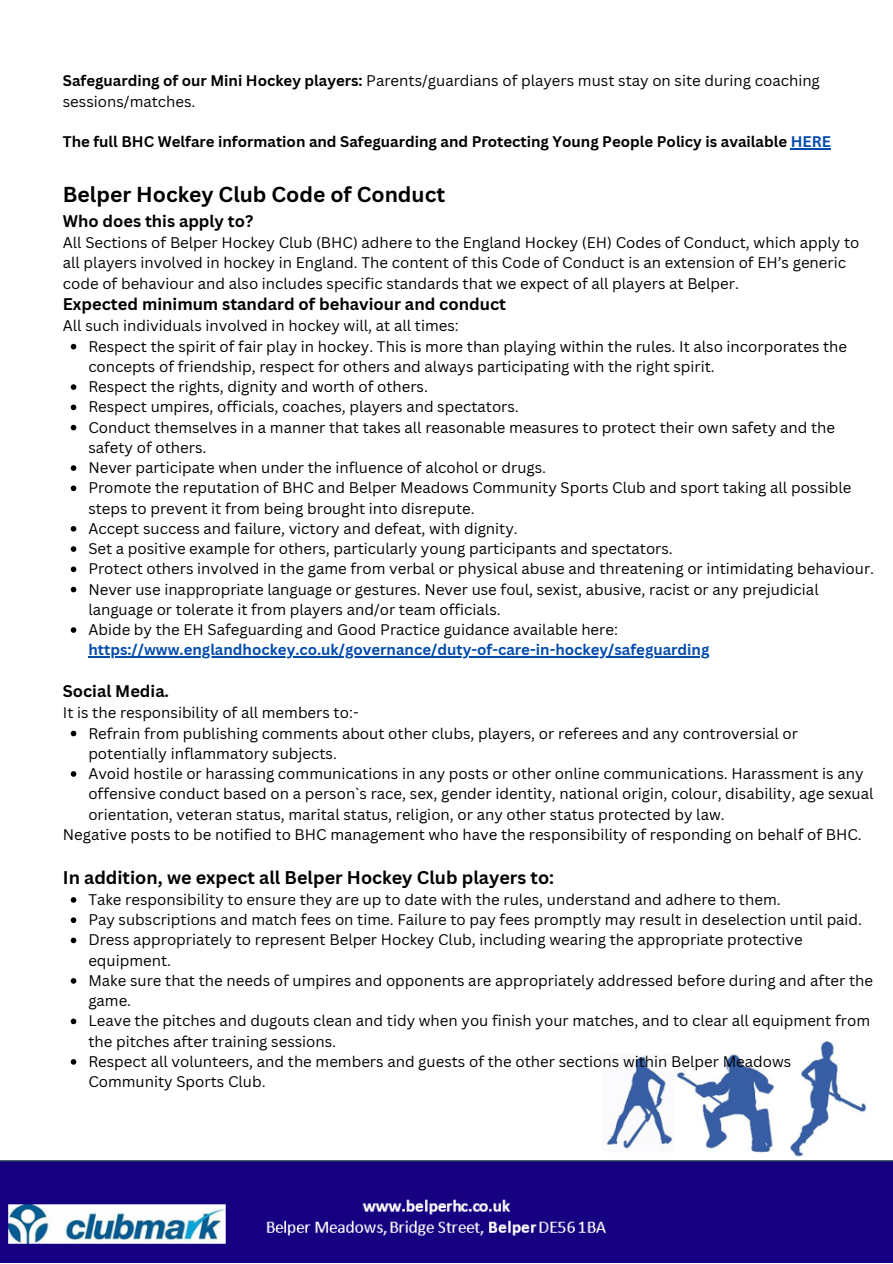
<style>
.page{position:relative;width:893px;height:1264px;background:#fff}
.page>*{position:absolute;margin:0;border:0;box-sizing:border-box;transform-origin:0 0}
.t1{font:700 21px "Canva Sans";color:#000}
.t2{font:700 17.85px "Canva Sans";color:#000}
.t3{font:700 16.5px "Canva Sans";color:#000}
.t4{font:700 16.35px "Canva Sans";color:#000}
.t5{font:15px/20.2px "Canva Sans";color:#000}
.t6{font:700 15px/20.2px "Canva Sans";color:#004aad}
.t7{font:700 15px "Canva Sans";color:#000}
.s1{font-weight:700}
.s2{color:#004aad}
.s3{font-weight:400;color:#000}
</style>
<div class="page">
<img style="left:0;top:1020px;width:892px;height:242px">
<svg style="left:71px;top:344px;width:5px;height:5px"></svg>
<svg style="left:71px;top:384px;width:5px;height:6px"></svg>
<svg style="left:71px;top:404px;width:5px;height:6px"></svg>
<svg style="left:71px;top:425px;width:5px;height:5px"></svg>
<svg style="left:71px;top:465px;width:5px;height:6px"></svg>
<svg style="left:71px;top:485px;width:5px;height:6px"></svg>
<svg style="left:71px;top:526px;width:5px;height:5px"></svg>
<svg style="left:71px;top:546px;width:5px;height:6px"></svg>
<svg style="left:71px;top:566px;width:5px;height:6px"></svg>
<svg style="left:71px;top:586px;width:5px;height:6px"></svg>
<svg style="left:71px;top:627px;width:5px;height:6px"></svg>
<hr style="left:88px;top:656px;width:621px;height:1px;background:#004aad">
<svg style="left:71px;top:730px;width:5px;height:6px"></svg>
<svg style="left:71px;top:771px;width:5px;height:5px"></svg>
<svg style="left:71px;top:897px;width:5px;height:5px"></svg>
<svg style="left:71px;top:917px;width:5px;height:6px"></svg>
<svg style="left:71px;top:937px;width:5px;height:6px"></svg>
<svg style="left:71px;top:978px;width:5px;height:5px"></svg>
<svg style="left:71px;top:1018px;width:5px;height:6px"></svg>
<svg style="left:71px;top:1059px;width:5px;height:5px"></svg>
<hr style="left:790px;top:148px;width:40px;height:1px;background:#004aad">
<p class="t5" style="left:63px;top:70px;width:758px"><span class="s1">Safeguarding of our Mini Hockey players:</span> Parents/guardians of players must stay on site during coaching sessions/matches.</p>
<p class="t7" style="left:63px;top:131px;width:769px">The full BHC Welfare information and Safeguarding and Protecting Young People Policy is available <span class="s2">HERE</span></p>
<p class="t1" style="left:63px;top:180px;width:384px">Belper Hockey Club Code of Conduct</p>
<p class="t4" style="left:63px;top:209px;width:192px">Who does this apply to?</p>
<p class="t5" style="left:63px;top:232px;width:798px">All Sections of Belper Hockey Club (BHC) adhere to the England Hockey (EH) Codes of Conduct, which apply to all players involved in hockey in England. The content of this Code of Conduct is an extension of EH’s generic code of behaviour and also includes specific standards that we expect of all players at Belper.</p>
<p class="t3" style="left:63px;top:292px;width:444px">Expected minimum standard of behaviour and conduct</p>
<p class="t5" style="left:63px;top:315px;width:397px">All such individuals involved in hockey will, at all times:</p>
<p class="t5" style="left:88px;top:336px;width:760px">Respect the spirit of fair play in hockey. This is more than playing within the rules. It also incorporates the concepts of friendship, respect for others and always participating with the right spirit.</p>
<p class="t5" style="left:88px;top:376px;width:341px">Respect the rights, dignity and worth of others.</p>
<p class="t5" style="left:88px;top:396px;width:432px">Respect umpires, officials, coaches, players and spectators.</p>
<p class="t5" style="left:88px;top:417px;width:748px">Conduct themselves in a manner that takes all reasonable measures to protect their own safety and the safety of others.</p>
<p class="t5" style="left:88px;top:457px;width:459px">Never participate when under the influence of alcohol or drugs.</p>
<p class="t5" style="left:88px;top:477px;width:764px">Promote the reputation of BHC and Belper Meadows Community Sports Club and sport taking all possible steps to prevent it from being brought into disrepute.</p>
<p class="t5" style="left:88px;top:518px;width:431px">Accept success and failure, victory and defeat, with dignity.</p>
<p class="t5" style="left:88px;top:538px;width:586px">Set a positive example for others, particularly young participants and spectators.</p>
<p class="t5" style="left:88px;top:558px;width:787px">Protect others involved in the game from verbal or physical abuse and threatening or intimidating behaviour.</p>
<p class="t5" style="left:88px;top:578px;width:731px">Never use inappropriate language or gestures. Never use foul, sexist, abusive, racist or any prejudicial language or tolerate it from players and/or team officials.</p>
<p class="t6" style="left:88px;top:619px;width:622px"><span class="s3">Abide by the EH Safeguarding and Good Practice guidance available here: </span>https://www.englandhockey.co.uk/governance/duty-of-care-in-hockey/safeguarding</p>
<p class="t4" style="left:63px;top:679px;width:108px">Social Media.</p>
<p class="t5" style="left:63px;top:702px;width:297px">It is the responsibility of all members to:-</p>
<p class="t5" style="left:88px;top:722px;width:711px">Refrain from publishing comments about other clubs, players, or referees and any controversial or potentially inflammatory subjects.</p>
<p class="t5" style="left:88px;top:763px;width:786px">Avoid hostile or harassing communications in any posts or other online communications. Harassment is any offensive conduct based on a person`s race, sex, gender identity, national origin, colour, disability, age sexual orientation, veteran status, marital status, religion, or any other status protected by law.</p>
<p class="t5" style="left:63px;top:823px;width:800px">Negative posts to be notified to BHC management who have the responsibility of responding on behalf of BHC.</p>
<p class="t2" style="left:63px;top:864px;width:493px">In addition, we expect all Belper Hockey Club players to:</p>
<p class="t5" style="left:88px;top:889px;width:693px">Take responsibility to ensure they are up to date with the rules, understand and adhere to them.</p>
<p class="t5" style="left:88px;top:909px;width:775px">Pay subscriptions and match fees on time. Failure to pay fees promptly may result in deselection until paid.</p>
<p class="t5" style="left:88px;top:929px;width:715px">Dress appropriately to represent Belper Hockey Club, including wearing the appropriate protective equipment.</p>
<p class="t5" style="left:88px;top:970px;width:786px">Make sure that the needs of umpires and opponents are appropriately addressed before during and after the game.</p>
<p class="t5" style="left:88px;top:1010px;width:783px">Leave the pitches and dugouts clean and tidy when you finish your matches, and to clear all equipment from the pitches after training sessions.</p>
<p class="t5" style="left:88px;top:1050px;width:704px">Respect all volunteers, and the members and guests of the other sections within Belper Meadows<br>Community Sports Club.</p>
</div>
